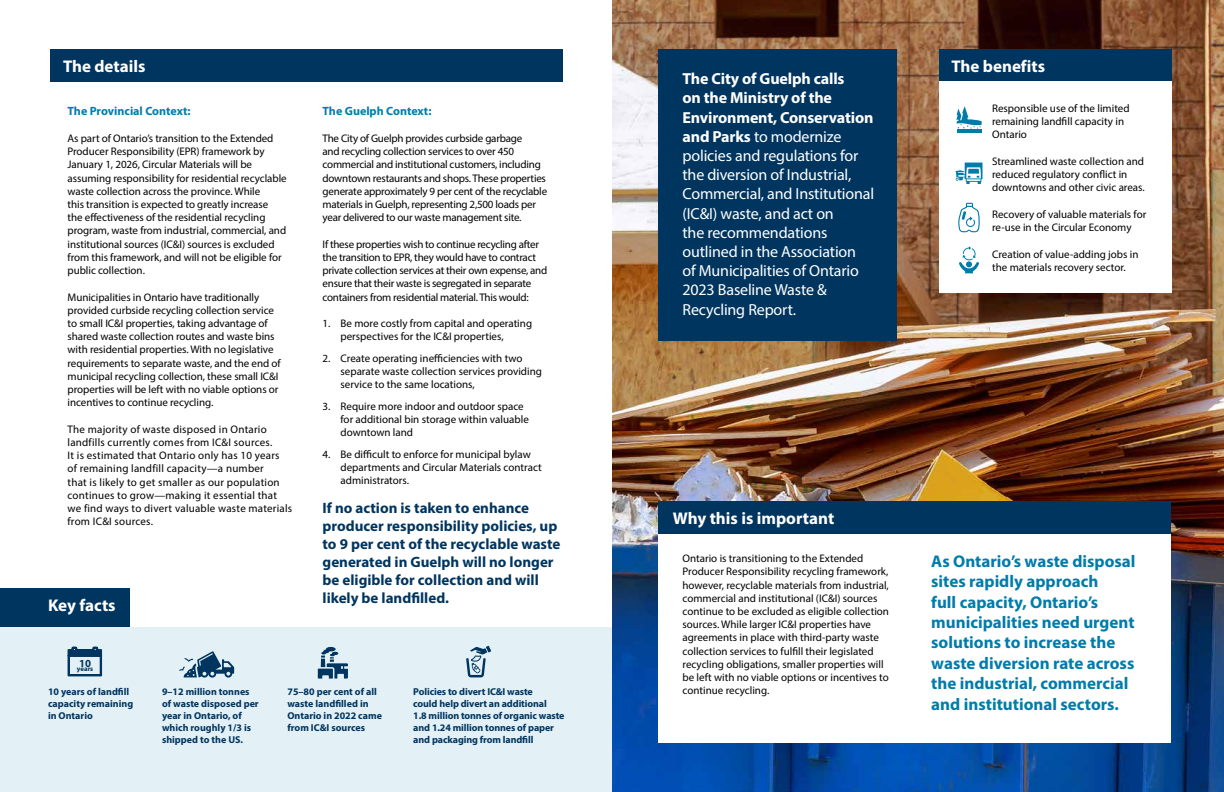
<style>
.page{position:relative;width:1224px;height:792px;background:#fff}
.page>*{position:absolute;margin:0;border:0;box-sizing:border-box;transform-origin:0 0}
.t1{font:700 17px/20.4px "Myriad Pro";color:#007cab}
.t2{font:700 17px "Myriad Pro";color:#fff}
.t3{font:16px/19.2px "Myriad Pro";letter-spacing:-.01em;color:#fff}
.t4{font:700 15px/18px "Myriad Pro";color:#00355f}
.t5{font:700 12px "Myriad Pro";color:#007dad}
.t6{font:11px/13.2px "Myriad Pro";letter-spacing:-.005em;color:#000}
.t7{font:11px/13.2px "Myriad Pro";letter-spacing:.02em;color:#000}
.t8{font:11px/13.2px "Myriad Pro";letter-spacing:-.025em;color:#000}
.t9{font:700 10.8px "Myriad Pro";color:#00355f}
.t10{font:700 10px/12px "Myriad Pro";color:#00355f}
.t11{font:700 6.8px "Myriad Pro";color:#00355f}
.s1{font-weight:700}
</style>
<div class="page">
<div style="left:0;top:589px;width:129px;height:49px;background:#00355f"></div>
<div style="left:0;top:627px;width:612px;height:165px;background:#e3f0f6"></div>
<div style="left:50px;top:49px;width:512px;height:33px;background:#00355f"></div>
<img style="left:612px;top:0;width:612px;height:792px">
<div style="left:939px;top:49px;width:232px;height:33px;background:#00355f"></div>
<div style="left:939px;top:82px;width:232px;height:211px;background:#fff"></div>
<div style="left:659px;top:49px;width:238px;height:291px;background:#00355f"></div>
<div style="left:658px;top:501px;width:513px;height:33px;background:#00355f"></div>
<div style="left:658px;top:534px;width:513px;height:208px;background:#fff"></div>
<svg style="left:179px;top:651px;width:55px;height:27px"></svg>
<svg style="left:955px;top:163px;width:28px;height:21px"></svg>
<hr style="left:957px;top:130px;width:25px;height:3px;background:#007cab">
<svg style="left:956px;top:106px;width:26px;height:23px"></svg>
<svg style="left:958px;top:203px;width:22px;height:29px"></svg>
<svg style="left:959px;top:246px;width:20px;height:27px"></svg>
<svg style="left:67px;top:646px;width:36px;height:31px"></svg>
<svg style="left:318px;top:647px;width:30px;height:32px"></svg>
<svg style="left:466px;top:646px;width:25px;height:31px"></svg>
<h1 class="t2" style="left:63px;top:55px;width:84px">The details</h1>
<p class="t5" style="left:68px;top:103px;width:125px">The Provincial Context:</p>
<p class="t6" style="left:68px;top:131px;width:221px">As part of Ontario’s transition to the Extended Producer Responsibility (EPR) framework by January 1, 2026, Circular Materials will be assuming responsibility for residential recyclable waste collection across the province. While<br>this transition is expected to greatly increase<br>the effectiveness of the residential recycling program, waste from industrial, commercial, and institutional sources (IC&amp;I) sources is excluded from this framework, and will not be eligible for public collection.</p>
<p class="t6" style="left:68px;top:290px;width:215px">Municipalities in Ontario have traditionally provided curbside recycling collection service to small IC&amp;I properties, taking advantage of shared waste collection routes and waste bins with residential properties. With no legislative requirements to separate waste, and the end of municipal recycling collection, these small IC&amp;I properties will be left with no viable options or incentives to continue recycling.</p>
<p class="t7" style="left:68px;top:422px;width:226px">The majority of waste disposed in Ontario landfills currently comes from IC&amp;I sources.<br>It is estimated that Ontario only has 10 years<br>of remaining landfill capacity—a number<br>that is likely to get smaller as our population continues to grow—making it essential that we find ways to divert valuable waste materials from IC&amp;I sources.</p>
<h1 class="t2" style="left:48px;top:594px;width:69px">Key facts</h1>
<p class="t9" style="left:79px;top:656px;width:14px">10</p>
<p class="t11" style="left:77px;top:665px;width:18px">years</p>
<p class="t5" style="left:323px;top:103px;width:110px">The Guelph Context:</p>
<p class="t6" style="left:323px;top:131px;width:226px">The City of Guelph provides curbside garbage<br>and recycling collection services to over 450 commercial and institutional customers, including downtown restaurants and shops. These properties generate approximately 9 per cent of the recyclable materials in Guelph, representing 2,500 loads per year delivered to our waste management site.</p>
<p class="t8" style="left:323px;top:237px;width:226px">If these properties wish to continue recycling after the transition to EPR, they would have to contract private collection services at their own expense, and ensure that their waste is segregated in separate containers from residential material. This would:</p>
<p class="t6" style="left:341px;top:317px;width:193px;text-indent:-18px">1. Be more costly from capital and operating perspectives for the IC&amp;I properties,</p>
<p class="t6" style="left:341px;top:352px;width:203px;text-indent:-18px">2. Create operating inefficiencies with two separate waste collection services providing service to the same locations,</p>
<p class="t6" style="left:341px;top:400px;width:190px;text-indent:-18px">3. Require more indoor and outdoor space for additional bin storage within valuable downtown land</p>
<p class="t6" style="left:341px;top:448px;width:203px;text-indent:-18px">4. Be difficult to enforce for municipal bylaw departments and Circular Materials contract administrators.</p>
<h3 class="t4" style="left:323px;top:498px;width:239px">If no action is taken to enhance producer responsibility policies, up to 9 per cent of the recyclable waste generated in Guelph will no longer be eligible for collection and will likely be landfilled.</h3>
<p class="t10" style="left:48px;top:685px;width:87px">10 years of landfill capacity remaining in Ontario</p>
<p class="t10" style="left:162px;top:685px;width:98px">9–12 million tonnes of waste disposed per year in Ontario, of which roughly 1/3 is shipped to the US.</p>
<p class="t10" style="left:287px;top:685px;width:96px">75–80 per cent of all waste landfilled in<br>Ontario in 2022 came from IC&amp;I sources</p>
<p class="t10" style="left:413px;top:685px;width:153px">Policies to divert IC&amp;I waste<br>could help divert an additional<br>1.8 million tonnes of organic waste and 1.24 million tonnes of paper and packaging from landfill</p>
<p class="t3" style="left:683px;top:69px;width:193px"><span class="s1">The City of Guelph calls<br>on the Ministry of the<br>Environment, Conservation and Parks</span> to modernize policies and regulations for the diversion of Industrial,<br>Commercial, and Institutional (IC&amp;I) waste, and act on<br>the recommendations outlined in the Association<br>of Municipalities of Ontario<br>2023 Baseline Waste &amp;<br>Recycling Report.</p>
<h1 class="t2" style="left:951px;top:55px;width:95px">The benefits</h1>
<p class="t6" style="left:992px;top:101px;width:139px">Responsible use of the limited remaining landfill capacity in<br>Ontario</p>
<p class="t6" style="left:992px;top:154px;width:154px">Streamlined waste collection and reduced regulatory conflict in downtowns and other civic areas.</p>
<p class="t6" style="left:992px;top:207px;width:156px">Recovery of valuable materials for re-use in the Circular Economy</p>
<p class="t6" style="left:992px;top:247px;width:148px">Creation of value-adding jobs in the materials recovery sector.</p>
<h1 class="t2" style="left:673px;top:507px;width:163px">Why this is important</h1>
<p class="t6" style="left:683px;top:552px;width:208px">Ontario is transitioning to the Extended Producer Responsibility recycling framework, however, recyclable materials from industrial, commercial and institutional (IC&amp;I) sources continue to be excluded as eligible collection sources. While larger IC&amp;I properties have agreements in place with third-party waste collection services to fulfill their legislated recycling obligations, smaller properties will be left with no viable options or incentives to continue recycling.</p>
<h1 class="t1" style="left:931px;top:550px;width:206px">As Ontario’s waste disposal sites rapidly approach<br>full capacity, Ontario’s municipalities need urgent solutions to increase the waste diversion rate across the industrial, commercial and institutional sectors.</h1>
</div>
